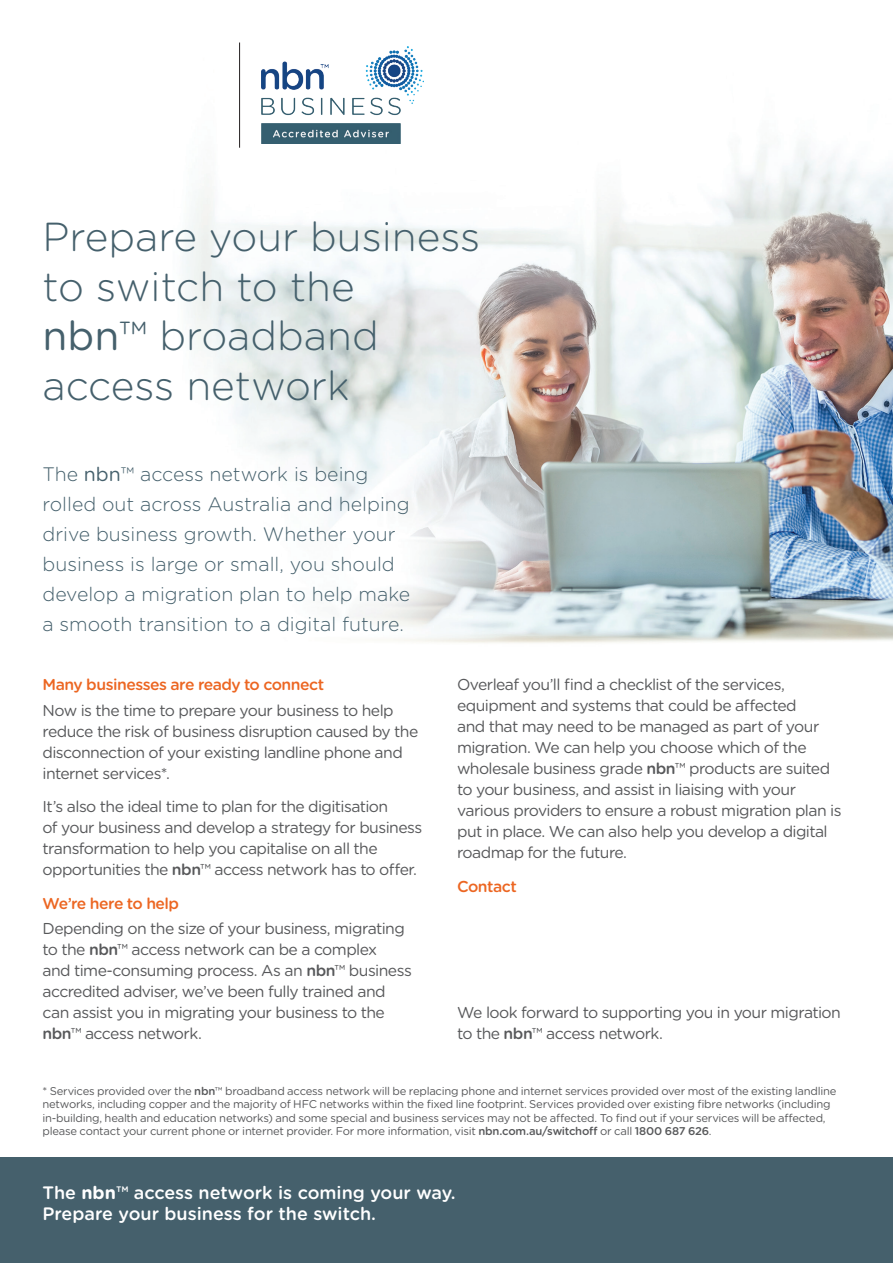
<style>
.page{position:relative;width:893px;height:1263px;background:#fff}
.page>*{position:absolute;margin:0;border:0;box-sizing:border-box;transform-origin:0 0}
.t1{font:300 40.5px/49.5px "Gotham Rounded";color:#45606c}
.t2{font:300 19.5px/30px "Gotham Rounded";color:#45606c}
.t3{font:500 18px/21.6px "Gotham Rounded";color:#fff}
.t4{font:15.75px/21px "Gotham Rounded";letter-spacing:-.035em;color:#57585a}
.t5{font:500 15.75px "Gotham Rounded";letter-spacing:-.035em;color:#ec6622}
.t6{font:11.25px/13.5px "Gotham Rounded";letter-spacing:-.02em;color:#57585a}
.s1{font-weight:400}
.s2{font-weight:500}
.s3{font-weight:700}
</style>
<div class="page">
<div style="left:0;top:1158px;width:893px;height:105px;background:#45606c"></div>
<img style="left:185px;top:42px;width:708px;height:601px">
<img style="left:262px;top:46px;width:161px;height:98px">
<hr style="left:239px;top:43px;width:1px;height:105px;background:#231f20">
<h1 class="t1" style="left:43px;top:210px;width:439px">Prepare your business to switch to the<br><span class="s1">nbn</span>™ broadband access network</h1>
<p class="t2" style="left:43px;top:459px;width:369px">The <span class="s1">nbn</span>™ access network is being rolled out across Australia and helping drive business growth. Whether your business is large or small, you should develop a migration plan to help make a smooth transition to a digital future.</p>
<p class="t5" style="left:43px;top:673px;width:283px">Many businesses are ready to connect</p>
<p class="t4" style="left:43px;top:699px;width:377px">Now is the time to prepare your business to help reduce the risk of business disruption caused by the disconnection of your existing landline phone and internet services*.</p>
<p class="t4" style="left:43px;top:795px;width:381px">It’s also the ideal time to plan for the digitisation<br>of your business and develop a strategy for business transformation to help you capitalise on all the opportunities the <span class="s2">nbn</span>™ access network has to offer.</p>
<p class="t5" style="left:43px;top:892px;width:138px">We’re here to help</p>
<p class="t4" style="left:43px;top:917px;width:371px">Depending on the size of your business, migrating to the <span class="s2">nbn</span>™ access network can be a complex<br>and time-consuming process. As an <span class="s2">nbn</span>™ business accredited adviser, we’ve been fully trained and can assist you in migrating your business to the <span class="s2">nbn</span>™ access network.</p>
<p class="t4" style="left:457px;top:673px;width:386px">Overleaf you’ll find a checklist of the services, equipment and systems that could be affected<br>and that may need to be managed as part of your migration. We can help you choose which of the wholesale business grade <span class="s2">nbn</span>™ products are suited to your business, and assist in liaising with your various providers to ensure a robust migration plan is put in place. We can also help you develop a digital roadmap for the future.</p>
<p class="t5" style="left:457px;top:875px;width:61px">Contact</p>
<p class="t4" style="left:457px;top:1001px;width:385px">We look forward to supporting you in your migration to the <span class="s2">nbn</span>™ access network.</p>
<p class="t6" style="left:43px;top:1083px;width:795px">* Services provided over the <span class="s2">nbn</span>™ broadband access network will be replacing phone and internet services provided over most of the existing landline networks, including copper and the majority of HFC networks within the fixed line footprint. Services provided over existing fibre networks (including in-building, health and education networks) and some special and business services may not be affected. To find out if your services will be affected, please contact your current phone or internet provider. For more information, visit <span class="s2">nbn.com.au/switchoff</span> or call <span class="s2">1800 687 626</span>.</p>
<p class="t3" style="left:43px;top:1181px;width:415px">The <span class="s3">nbn</span>™ access network is coming your way.<br>Prepare your business for the switch.</p>
</div>
